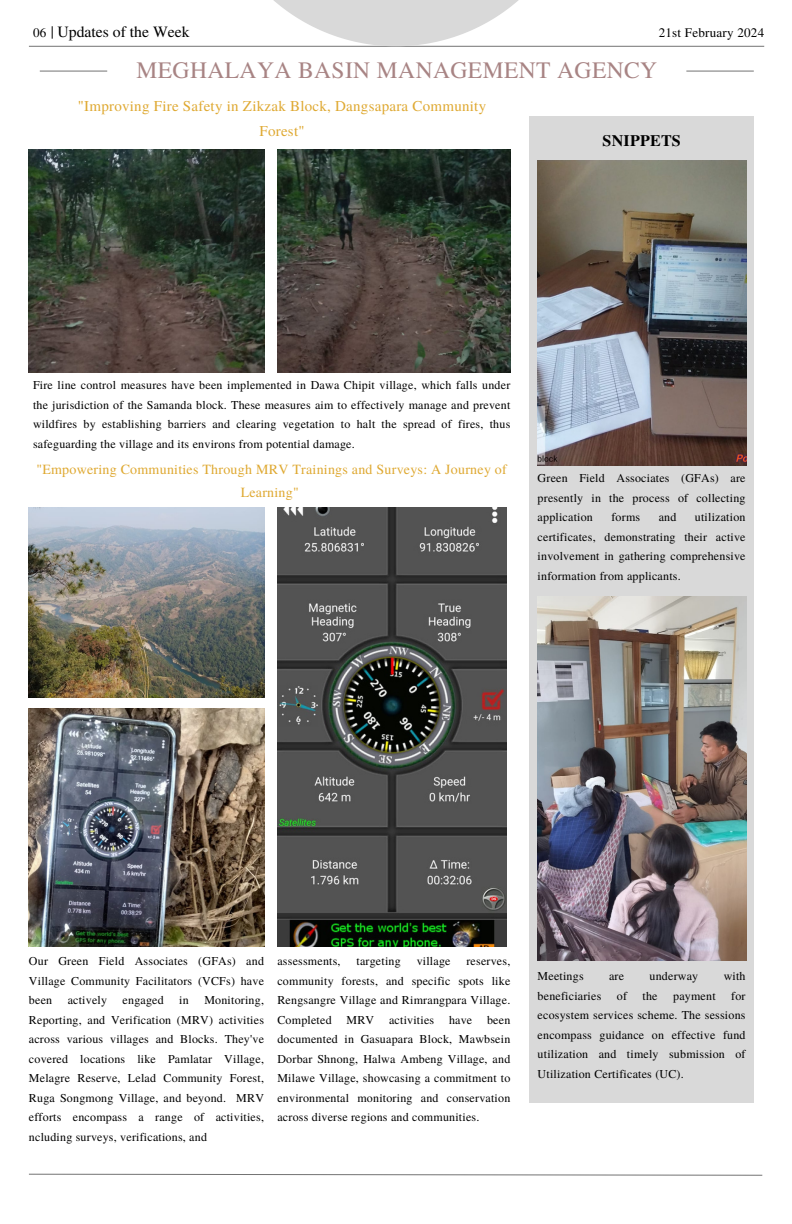
<style>
.page{position:relative;width:792px;height:1224px;background:#fff}
.page>*{position:absolute;margin:0;border:0;box-sizing:border-box;transform-origin:0 0}
.t1{font:23.5px "Te X Gyre Termes";letter-spacing:.015em;color:#a88484}
.t2{font:700 16px "Te X Gyre Termes";letter-spacing:.015em;color:#000}
.t3{font:15.7px "Te X Gyre Termes";color:#000}
.t4{font:15px/24.8px "Te X Gyre Termes";letter-spacing:.015em;color:#dfa932;text-align:center}
.t5{font:14px/23.2px "Te X Gyre Termes";letter-spacing:.015em;color:#dfa932;text-align:center}
.t6{font:13.1px "Te X Gyre Termes";letter-spacing:.015em;color:#000}
.t7{font:12px/19.5px "Te X Gyre Termes";letter-spacing:.015em;color:#000;text-align:justify}
</style>
<div class="page">
<svg style="left:52px;top:26px;width:1px;height:13px"></svg>
<hr style="left:29px;top:46px;width:735px;height:1px;background:#737373">
<svg style="left:210px;top:0;width:372px;height:46px"></svg>
<svg style="left:29px;top:1173px;width:734px;height:3px"></svg>
<div style="left:530px;top:117px;width:224px;height:986px;background:#d9d9d9"></div>
<img style="left:538px;top:161px;width:208px;height:304px">
<img style="left:538px;top:596px;width:208px;height:365px">
<hr style="left:686px;top:71px;width:68px;height:1px;background:#737373">
<hr style="left:40px;top:71px;width:67px;height:1px;background:#737373">
<img style="left:29px;top:507px;width:235px;height:191px">
<img style="left:277px;top:507px;width:229px;height:439px">
<img style="left:29px;top:709px;width:235px;height:237px">
<img style="left:29px;top:149px;width:235px;height:224px">
<img style="left:277px;top:149px;width:234px;height:224px">
<p class="t6" style="left:33px;top:24px;width:15px">06</p>
<p class="t3" style="left:58px;top:21px;width:134px">Updates of the Week</p>
<h4 class="t6" style="left:659px;top:24px;width:107px">21st February 2024</h4>
<p class="t1" style="left:137px;top:53px;width:522px">MEGHALAYA BASIN MANAGEMENT AGENCY</p>
<p class="t4" style="left:78px;top:93px;width:410px">"Improving Fire Safety in Zikzak Block, Dangsapara Community<br>Forest"</p>
<p class="t2" style="left:603px;top:128px;width:80px">SNIPPETS</p>
<h2 class="t7" style="left:33px;top:375px;width:479px">Fire line control measures have been implemented in Dawa Chipit village, which falls under the jurisdiction of the Samanda block. These measures aim to effectively manage and prevent wildfires by establishing barriers and clearing vegetation to halt the spread of fires, thus safeguarding the village and its environs from potential damage.</h2>
<p class="t5" style="left:36px;top:457px;width:472px">"Empowering Communities Through MRV Trainings and Surveys: A Journey of<br>Learning"</p>
<p class="t7" style="left:538px;top:468px;width:210px">Green Field Associates (GFAs) are presently in the process of collecting application</p>
<p class="t7" style="left:538px;top:507px;width:210px;text-indent:157px">utilization certificates, demonstrating their active involvement in gathering comprehensive information from applicants.</p>
<p class="t7" style="left:611px;top:507px;width:30px">forms</p>
<p class="t7" style="left:659px;top:507px;width:19px">and</p>
<p class="t7" style="left:29px;top:951px;width:237px">Our Green Field Associates (GFAs) and Village Community Facilitators (VCFs) have been</p>
<p class="t7" style="left:68px;top:990px;width:41px">actively</p>
<p class="t7" style="left:123px;top:990px;width:43px">engaged</p>
<p class="t7" style="left:179px;top:990px;width:11px">in</p>
<p class="t7" style="left:29px;top:990px;width:237px;text-indent:175px">Monitoring, Reporting, and Verification (MRV) activities across various villages and Blocks. They've covered locations like Pamlatar Village, Melagre Reserve, Lelad Community Forest, Ruga Songmong Village, and beyond. MRV efforts encompass a range of activities, ncluding surveys, verifications, and</p>
<p class="t7" style="left:277px;top:951px;width:65px">assessments,</p>
<p class="t7" style="left:357px;top:951px;width:46px">targeting</p>
<p class="t7" style="left:417px;top:951px;width:35px">village</p>
<p class="t7" style="left:277px;top:951px;width:234px;text-indent:189px">reserves, community forests, and specific spots like Rengsangre Village and Rimrangpara Village.<br>Completed MRV activities have been documented in Gasuapara Block, Mawbsein Dorbar Shnong, Halwa Ambeng Village, and Milawe Village, showcasing a commitment to environmental monitoring and conservation across diverse regions and communities.</p>
<p class="t7" style="left:538px;top:966px;width:48px">Meetings</p>
<p class="t7" style="left:609px;top:966px;width:17px">are</p>
<p class="t7" style="left:650px;top:966px;width:50px">underway</p>
<p class="t7" style="left:724px;top:966px;width:23px">with</p>
<p class="t7" style="left:538px;top:985px;width:65px">beneficiaries</p>
<p class="t7" style="left:617px;top:985px;width:12px">of</p>
<p class="t7" style="left:643px;top:985px;width:17px">the</p>
<p class="t7" style="left:673px;top:985px;width:44px">payment</p>
<p class="t7" style="left:538px;top:985px;width:210px;text-indent:194px">for ecosystem services scheme. The sessions encompass guidance on effective fund utilization and timely submission of Utilization Certificates (UC).</p>
</div>
